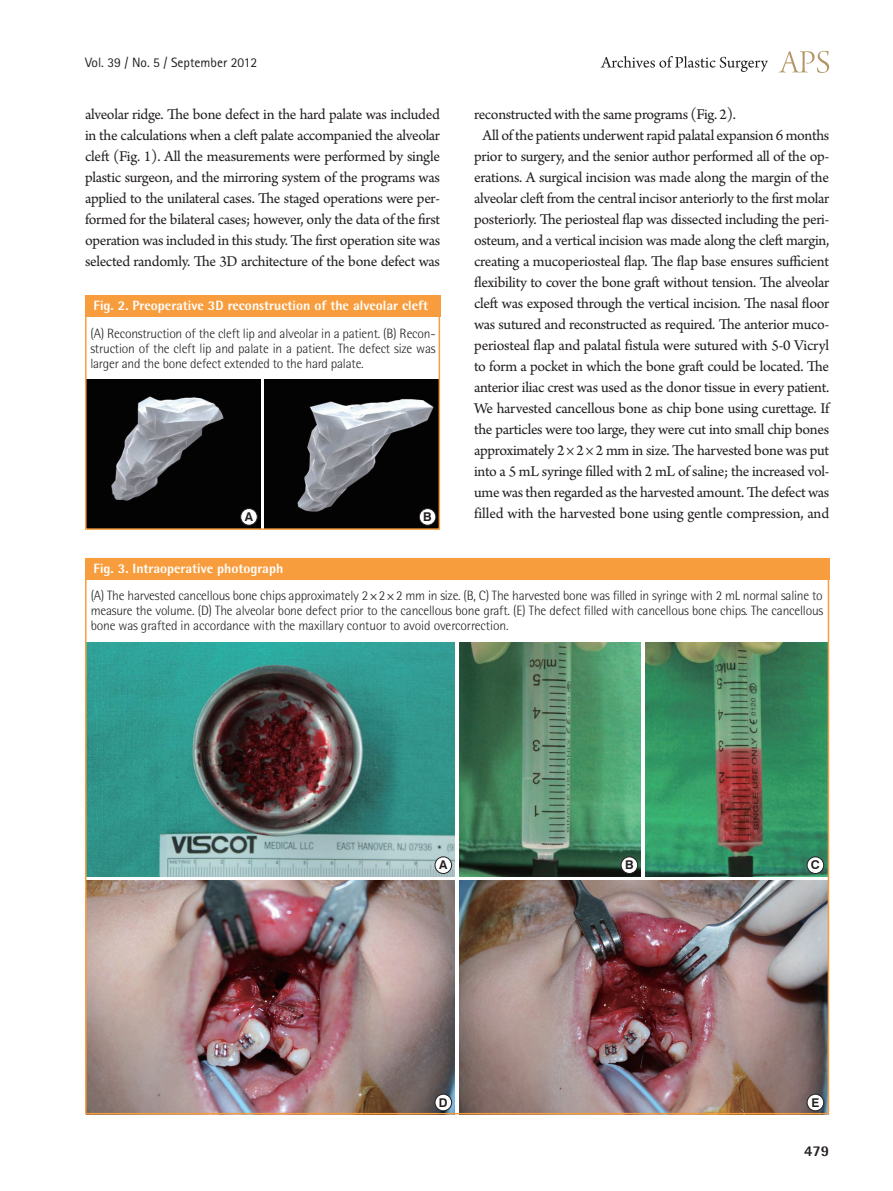
<style>
.page{position:relative;width:893px;height:1191px;background:#fff}
.page>*{position:absolute;margin:0;border:0;box-sizing:border-box;transform-origin:0 0}
.t1{font:15.75px/21px "Arno Pro";letter-spacing:-.02em;color:#231f20;text-align:justify}
.t2{font:800 15px "Rotis Semi Sans Std";color:#231f20}
.t3{font:300 13.5px/15px "Rotis Semi Sans Std";letter-spacing:-.015em;color:#231f20;text-align:justify}
.t4{font:800 13.5px "Rotis Semi Sans Std";color:#fff}
.t5{font:13.5px "Rotis Sans Serif Std";color:#231f20}
.t6{font:700 12.15px "Swiss 721 BT";color:#231f20}
</style>
<div class="page">
<svg style="left:779px;top:51px;width:50px;height:22px"></svg>
<svg style="left:601px;top:56px;width:167px;height:16px"></svg>
<div style="left:85px;top:295px;width:355px;height:21px;background:#f89d3d"></div>
<img style="left:88px;top:379px;width:172px;height:148px">
<img style="left:265px;top:379px;width:172px;height:148px">
<div style="left:241px;top:508px;width:16px;height:17px;background:#fff;border-radius:50%"></div>
<div style="left:240px;top:508px;width:17px;height:17px;border:1px solid #231f20;border-radius:50%"></div>
<div style="left:419px;top:508px;width:17px;height:17px;background:#fff;border-radius:50%"></div>
<div style="left:419px;top:508px;width:17px;height:17px;border:1px solid #231f20;border-radius:50%"></div>
<div style="left:85px;top:295px;width:355px;height:235px;border:2px solid #f89d3d"></div>
<img style="left:88px;top:642px;width:367px;height:234px">
<img style="left:88px;top:880px;width:367px;height:231px">
<img style="left:459px;top:880px;width:367px;height:231px">
<img style="left:459px;top:642px;width:182px;height:234px">
<img style="left:645px;top:642px;width:181px;height:234px">
<div style="left:85px;top:558px;width:744px;height:21px;background:#f89d3d"></div>
<div style="left:435px;top:857px;width:17px;height:16px;background:#fff;border-radius:50%"></div>
<div style="left:435px;top:856px;width:17px;height:17px;border:1px solid #231f20;border-radius:50%"></div>
<div style="left:435px;top:1094px;width:17px;height:16px;background:#fff;border-radius:50%"></div>
<div style="left:435px;top:1094px;width:17px;height:17px;border:1px solid #231f20;border-radius:50%"></div>
<div style="left:621px;top:857px;width:17px;height:16px;background:#fff;border-radius:50%"></div>
<div style="left:621px;top:856px;width:17px;height:17px;border:1px solid #231f20;border-radius:50%"></div>
<div style="left:807px;top:857px;width:17px;height:16px;background:#fff;border-radius:50%"></div>
<div style="left:807px;top:856px;width:17px;height:17px;border:1px solid #231f20;border-radius:50%"></div>
<div style="left:807px;top:1094px;width:17px;height:16px;background:#fff;border-radius:50%"></div>
<div style="left:807px;top:1094px;width:17px;height:17px;border:1px solid #231f20;border-radius:50%"></div>
<p class="t5" style="left:85px;top:54px;width:174px">Vol. 39 / No. 5 / September 2012</p>
<p class="t1" style="left:85px;top:105px;width:357px">alveolar ridge. The bone defect in the hard palate was included in the calculations when a cleft palate accompanied the alveolar cleft (Fig. 1). All the measurements were performed by single plastic surgeon, and the mirroring system of the programs was applied to the unilateral cases. The staged operations were per&shy;formed for the bilateral cases; however, only the data of the first operation was included in this study. The first operation site was selected randomly. The 3D architecture of the bone defect was</p>
<p class="t1" style="left:474px;top:105px;width:263px">reconstructed with the same programs (Fig. 2).</p>
<p class="t1" style="left:483px;top:126px;width:348px">All of the patients underwent rapid palatal expansion 6 months</p>
<p class="t1" style="left:474px;top:147px;width:357px">prior to surgery, and the senior author performed all of the op-</p>
<p class="t1" style="left:474px;top:168px;width:356px">erations. A surgical incision was made along the margin of the</p>
<p class="t1" style="left:474px;top:189px;width:357px">alveolar cleft from the central incisor anteriorly to the first molar</p>
<p class="t1" style="left:474px;top:210px;width:357px">posteriorly. The periosteal flap was dissected including the peri-</p>
<p class="t1" style="left:474px;top:231px;width:357px">osteum, and a vertical incision was made along the cleft margin,</p>
<p class="t1" style="left:474px;top:252px;width:356px">creating a mucoperiosteal flap. The flap base ensures sufficient</p>
<p class="t1" style="left:474px;top:273px;width:356px">flexibility to cover the bone graft without tension. The alveolar</p>
<p class="t1" style="left:474px;top:294px;width:357px">cleft was exposed through the vertical incision. The nasal floor</p>
<p class="t1" style="left:474px;top:315px;width:357px">was sutured and reconstructed as required. The anterior muco-</p>
<p class="t1" style="left:474px;top:336px;width:357px">periosteal flap and palatal fistula were sutured with 5-0 Vicryl</p>
<p class="t1" style="left:474px;top:357px;width:357px">to form a pocket in which the bone graft could be located. The</p>
<p class="t1" style="left:474px;top:378px;width:357px">anterior iliac crest was used as the donor tissue in every patient.</p>
<p class="t1" style="left:474px;top:399px;width:357px">We harvested cancellous bone as chip bone using curettage. If</p>
<p class="t1" style="left:474px;top:420px;width:356px">the particles were too large, they were cut into small chip bones</p>
<p class="t1" style="left:474px;top:440px;width:357px">approximately 2 × 2 × 2 mm in size. The harvested bone was put</p>
<p class="t1" style="left:474px;top:461px;width:357px">into a 5 mL syringe filled with 2 mL of saline; the increased vol-</p>
<p class="t1" style="left:474px;top:482px;width:357px">ume was then regarded as the harvested amount. The defect was</p>
<p class="t1" style="left:474px;top:503px;width:356px">filled with the harvested bone using gentle compression, and</p>
<p class="t4" style="left:94px;top:297px;width:336px">Fig. 2. Preoperative 3D reconstruction of the alveolar cleft</p>
<p class="t3" style="left:90px;top:325px;width:347px">(A) Reconstruction of the cleft lip and alveolar in a patient. (B) Recon&shy;struction of the cleft lip and palate in a patient. The defect size was larger and the bone defect extended to the hard palate.</p>
<p class="t6" style="left:245px;top:509px;width:10px">A</p>
<p class="t6" style="left:423px;top:509px;width:10px">B</p>
<p class="t4" style="left:94px;top:560px;width:191px">Fig. 3. Intraoperative photograph</p>
<p class="t3" style="left:91px;top:588px;width:734px">(A) The harvested cancellous bone chips approximately 2×2×2 mm in size. (B, C) The harvested bone was filled in syringe with 2 mL normal saline to measure the volume. (D) The alveolar bone defect prior to the cancellous bone graft. (E) The defect filled with cancellous bone chips. The cancellous bone was grafted in accordance with the maxillary contuor to avoid overcorrection.</p>
<p class="t6" style="left:439px;top:857px;width:10px">A</p>
<p class="t6" style="left:439px;top:1095px;width:10px">D</p>
<p class="t6" style="left:625px;top:857px;width:10px">B</p>
<p class="t6" style="left:811px;top:857px;width:10px">C</p>
<p class="t6" style="left:811px;top:1095px;width:9px">E</p>
<p class="t2" style="left:804px;top:1141px;width:27px">479</p>
</div>
